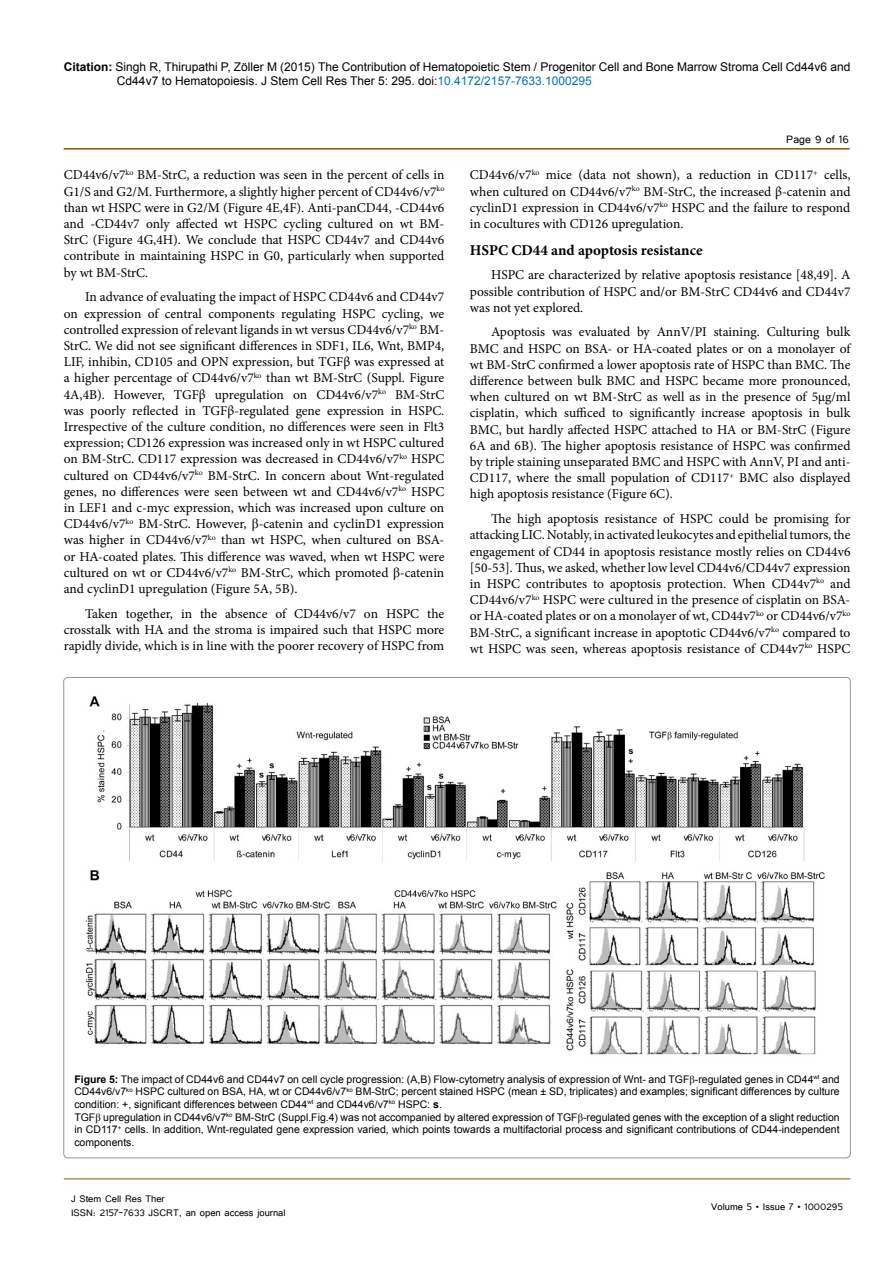
<style>
.page{position:relative;width:893px;height:1263px;background:#fff}
.page>*{position:absolute;margin:0;border:0;box-sizing:border-box;transform-origin:0 0}
.SSH{font:700 15px "Minion Pro";color:#000}
.t1{font:13.5px/16.2px "Minion Pro";color:#000;text-align:justify}
.t2{font:13.5px "Tunga";color:#000}
.t3{font:12px/14.4px "Arial";color:#000}
.t4{font:12px/14.4px "Tunga";color:#000}
.t5{font:10.5px/12.6px "Arial";color:#000;text-align:justify}
.s1{font-weight:700}
.s2{color:#0072bc}
.s3{font-family:"Times New Roman"}
</style>
<div class="page">
<hr style="left:64px;top:148px;width:786px;height:2px;background:#7f5d00">
<hr style="left:64px;top:1179px;width:786px;height:1px;background:#7f5d00">
<img style="left:85px;top:696px;width:740px;height:359px">
<div style="left:82px;top:1049px;width:47px;height:17px;background:#fff"></div>
<p class="t3" style="left:117px;top:60px;width:735px;text-indent:-53px"><span class="s1">Citation:</span> Singh R, Thirupathi P, Zöller M (2015) The Contribution of Hematopoietic Stem / Progenitor Cell and Bone Marrow Stroma Cell Cd44v6 and<br>Cd44v7 to Hematopoiesis. J Stem Cell Res Ther 5: 295. doi:<span class="s2">10.4172/2157-7633.1000295</span></p>
<p class="t1" style="left:64px;top:167px;width:382px">CD44v6/v7<sup>ko</sup> BM-StrC, a reduction was seen in the percent of cells in G1/S and G2/M. Furthermore, a slightly higher percent of CD44v6/v7<sup>ko </sup>than wt HSPC were in G2/M (Figure 4E,4F). Anti-panCD44, -CD44v6 and -CD44v7 only affected wt HSPC cycling cultured on wt BM-StrC (Figure 4G,4H). We conclude that HSPC CD44v7 and CD44v6 contribute in maintaining HSPC in G0, particularly when supported by wt BM-StrC.</p>
<p class="t1" style="left:64px;top:289px;width:382px;text-indent:21px">In advance of evaluating the impact of HSPC CD44v6 and CD44v7 on expression of central components regulating HSPC cycling, we controlled expression of relevant ligands in wt versus CD44v6/v7<sup>ko</sup> BM-StrC. We did not see significant differences in SDF1, IL6, Wnt, BMP4, LIF, inhibin, CD105 and OPN expression, but TGFβ was expressed at a higher percentage of CD44v6/v7<sup>ko</sup> than wt BM-StrC (Suppl. Figure 4A,4B). However, TGFβ upregulation on CD44v6/v7<sup>ko</sup> BM-StrC was poorly reflected in TGFβ-regulated gene expression in HSPC.<br>Irrespective of the culture condition, no differences were seen in Flt3 expression; CD126 expression was increased only in wt HSPC cultured on BM-StrC. CD117 expression was decreased in CD44v6/v7<sup>ko</sup> HSPC cultured on CD44v6/v7<sup>ko</sup> BM-StrC. In concern about Wnt-regulated genes, no differences were seen between wt and CD44v6/v7<sup>ko</sup> HSPC in LEF1 and c-myc expression, which was increased upon culture on CD44v6/v7<sup>ko</sup> BM-StrC. However, <span class="s3">β</span>-catenin and cyclinD1 expression was higher in CD44v6/v7<sup>ko</sup> than wt HSPC, when cultured on BSA&shy;or HA-coated plates. This difference was waved, when wt HSPC were cultured on wt or CD44v6/v7<sup>ko</sup> BM-StrC, which promoted <span class="s3">β</span>-catenin and cyclinD1 upregulation (Figure 5A, 5B).</p>
<p class="t1" style="left:64px;top:605px;width:382px;text-indent:21px">Taken together, in the absence of CD44v6/v7 on HSPC the crosstalk with HA and the stroma is impaired such that HSPC more rapidly divide, which is in line with the poorer recovery of HSPC from</p>
<p class="t2" style="left:786px;top:131px;width:64px">Page 9 of 16</p>
<p class="t1" style="left:470px;top:167px;width:382px">CD44v6/v7<sup>ko</sup> mice (data not shown), a reduction in CD117<sup>+</sup> cells, when cultured on CD44v6/v7<sup>ko</sup> BM-StrC, the increased β-catenin and cyclinD1 expression in CD44v6/v7<sup>ko</sup> HSPC and the failure to respond in cocultures with CD126 upregulation.</p>
<p class="SSH" style="left:470px;top:239px;width:234px">HSPC CD44 and apoptosis resistance</p>
<p class="t1" style="left:470px;top:267px;width:382px;text-indent:21px">HSPC are characterized by relative apoptosis resistance [48,49]. A possible contribution of HSPC and/or BM-StrC CD44v6 and CD44v7 was not yet explored.</p>
<p class="t1" style="left:470px;top:324px;width:382px;text-indent:21px">Apoptosis was evaluated by AnnV/PI staining. Culturing bulk BMC and HSPC on BSA- or HA-coated plates or on a monolayer of wt BM-StrC confirmed a lower apoptosis rate of HSPC than BMC. The difference between bulk BMC and HSPC became more pronounced, when cultured on wt BM-StrC as well as in the presence of 5µg/ml cisplatin, which sufficed to significantly increase apoptosis in bulk BMC, but hardly affected HSPC attached to HA or BM-StrC (Figure 6A and 6B). The higher apoptosis resistance of HSPC was confirmed by triple staining unseparated BMC and HSPC with AnnV, PI and anti-CD117, where the small population of CD117<sup>+</sup> BMC also displayed high apoptosis resistance (Figure 6C).</p>
<p class="t1" style="left:470px;top:511px;width:382px;text-indent:21px">The high apoptosis resistance of HSPC could be promising for attacking LIC. Notably, in activated leukocytes and epithelial tumors, the engagement of CD44 in apoptosis resistance mostly relies on CD44v6 [50-53]. Thus, we asked, whether low level CD44v6/CD44v7 expression in HSPC contributes to apoptosis protection. When CD44v7<sup>ko</sup> and CD44v6/v7<sup>ko</sup> HSPC were cultured in the presence of cisplatin on BSA&shy;or HA-coated plates or on a monolayer of wt, CD44v7<sup>ko</sup> or CD44v6/v7<sup>ko </sup>BM-StrC, a significant increase in apoptotic CD44v6/v7<sup>ko</sup> compared to wt HSPC was seen, whereas apoptosis resistance of CD44v7<sup>ko</sup> HSPC</p>
<p class="t5" style="left:74px;top:1073px;width:767px"><span class="s1">Figure 5:</span> The impact of CD44v6 and CD44v7 on cell cycle progression: (A,B) Flow-cytometry analysis of expression of Wnt- and TGF<span class="s3">β</span>-regulated genes in CD44<sup>wt</sup> and CD44v6/v7<sup>ko</sup> HSPC cultured on BSA, HA, wt or CD44v6/v7<sup>ko</sup> BM-StrC; percent stained HSPC (mean ± SD, triplicates) and examples; significant differences by culture condition: +, significant differences between CD44<sup>wt</sup> and CD44v6/v7<sup>ko</sup> HSPC: <span class="s1">s</span>.</p>
<p class="t5" style="left:74px;top:1111px;width:767px">TGF<span class="s3">β</span> upregulation in CD44v6/v7<sup>ko</sup> BM-StrC (Suppl.Fig.4) was not accompanied by altered expression of TGF<span class="s3">β</span>-regulated genes with the exception of a slight reduction in CD117<sup>+</sup> cells. In addition, Wnt-regulated gene expression varied, which points towards a multifactorial process and significant contributions of CD44-independent components.</p>
<p class="t4" style="left:71px;top:1190px;width:216px">J Stem Cell Res Ther<br>ISSN: 2157-7633 JSCRT, an open access journal</p>
<p class="t4" style="left:711px;top:1199px;width:133px">Volume 5 • Issue 7 • 1000295</p>
</div>
